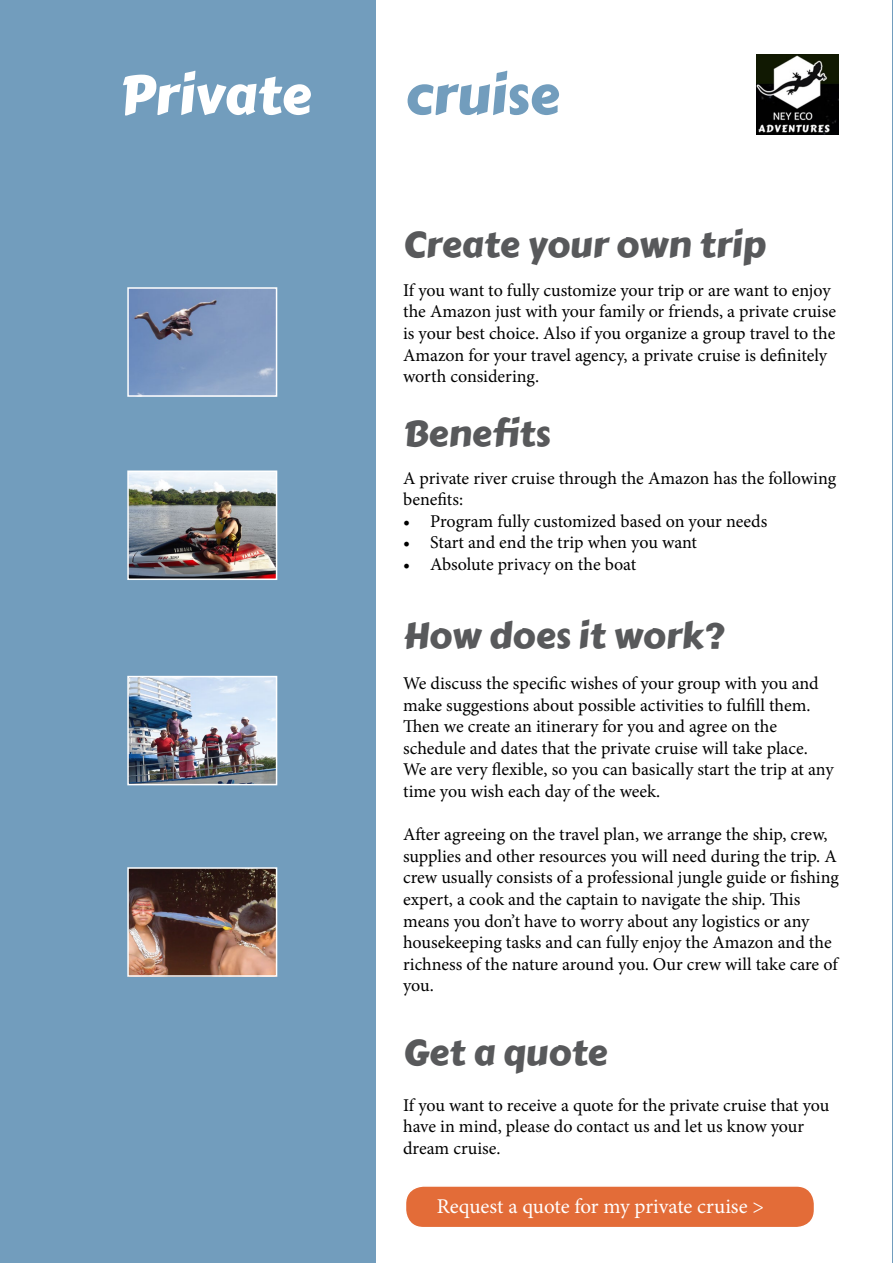
<style>
.page{position:relative;width:893px;height:1263px;background:#fff}
.page>*{position:absolute;margin:0;border:0;box-sizing:border-box;transform-origin:0 0}
.t1{font:54px "Carter One";color:#fff}
.t2{font:54px "Carter One";color:#729dbd}
.t3{font:36px "Carter One";color:#58595b}
.t4{font:21px "Minion Pro";letter-spacing:-.005em;color:#fff}
.t5{font:18px/21.6px "Minion Pro";letter-spacing:-.005em;color:#000}
</style>
<div class="page">
<div style="left:0;top:0;width:376px;height:1263px;background:#729dbd"></div>
<hr style="left:892px;top:0;width:1px;height:1263px;background:#729dbd">
<img style="left:756px;top:54px;width:83px;height:80px">
<img style="left:130px;top:290px;width:144px;height:104px">
<div style="left:127px;top:287px;width:150px;height:110px;border:2px solid #fff"></div>
<img style="left:130px;top:473px;width:144px;height:104px">
<div style="left:127px;top:470px;width:150px;height:110px;border:2px solid #fff"></div>
<img style="left:130px;top:679px;width:144px;height:103px">
<div style="left:127px;top:676px;width:150px;height:109px;border:2px solid #fff"></div>
<img style="left:130px;top:870px;width:144px;height:104px">
<div style="left:127px;top:867px;width:150px;height:110px;border:2px solid #fff"></div>
<div style="left:405px;top:1186px;width:409px;height:42px;background:#e36c38;border-radius:18px"></div>
<div style="left:405px;top:1185px;width:410px;height:43px;border:2px solid #fff;border-radius:18px"></div>
<h1 class="t1" style="left:119px;top:54px;width:193px">Private</h1>
<h1 class="t2" style="left:405px;top:54px;width:156px">cruise</h1>
<h2 class="t3" style="left:403px;top:217px;width:364px">Create your own trip</h2>
<p class="t5" style="left:403px;top:279px;width:434px">If you want to fully customize your trip or are want to enjoy the Amazon just with your family or friends, a private cruise is your best choice. Also if you organize a group travel to the Amazon for your travel agency, a private cruise is definitely worth considering.</p>
<h2 class="t3" style="left:403px;top:406px;width:149px">Benefits</h2>
<p class="t5" style="left:403px;top:467px;width:434px">A private river cruise through the Amazon has the following benefits:</p>
<p class="t5" style="left:403px;top:510px;width:366px">• Program fully customized based on your needs</p>
<p class="t5" style="left:403px;top:532px;width:295px">• Start and end the trip when you want</p>
<p class="t5" style="left:403px;top:553px;width:235px">• Absolute privacy on the boat</p>
<h2 class="t3" style="left:403px;top:609px;width:323px">How does it work?</h2>
<p class="t5" style="left:403px;top:672px;width:432px">We discuss the specific wishes of your group with you and make suggestions about possible activities to fulfill them.<br>Then we create an itinerary for you and agree on the schedule and dates that the private cruise will take place.<br>We are very flexible, so you can basically start the trip at any time you wish each day of the week.</p>
<p class="t5" style="left:403px;top:824px;width:437px">After agreeing on the travel plan, we arrange the ship, crew, supplies and other resources you will need during the trip. A crew usually consists of a professional jungle guide or fishing expert, a cook and the captain to navigate the ship. This means you don’t have to worry about any logistics or any housekeeping tasks and can fully enjoy the Amazon and the richness of the nature around you. Our crew will take care of you.</p>
<h2 class="t3" style="left:403px;top:1025px;width:206px">Get a quote</h2>
<p class="t5" style="left:403px;top:1094px;width:428px">If you want to receive a quote for the private cruise that you have in mind, please do contact us and let us know your dream cruise.</p>
<p class="t4" style="left:437px;top:1192px;width:329px">Request a quote for my private cruise &gt;</p>
</div>
